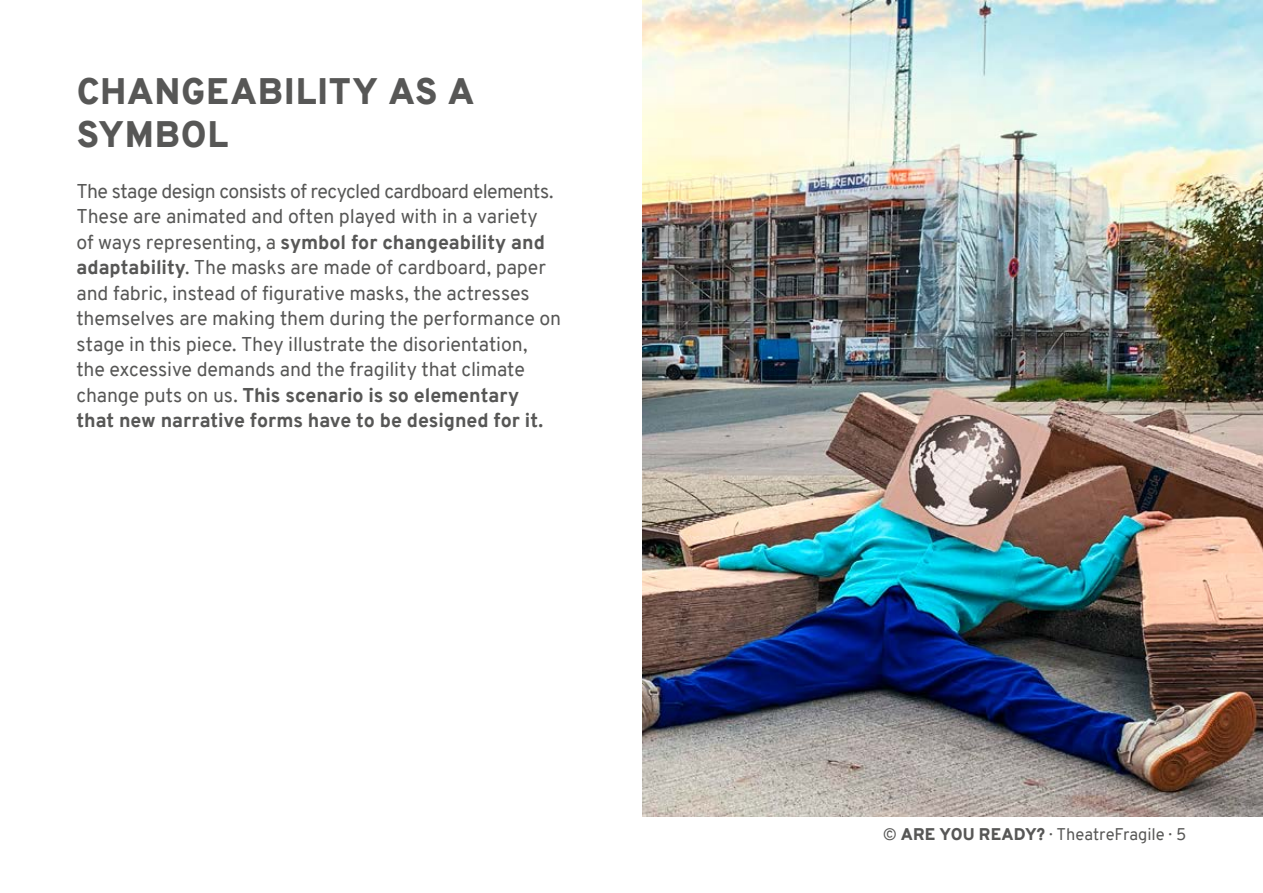
<style>
.page{position:relative;width:1263px;height:893px;background:#fff}
.page>*{position:absolute;margin:0;border:0;box-sizing:border-box;transform-origin:0 0}
.t1{font:900 36px/43.2px "Overpass";letter-spacing:.02em;color:#575756}
.t2{font:19.5px/25.5px "Overpass";letter-spacing:-.005em;color:#575756}
.t3{font:16.5px "Overpass";color:#575756}
.s1{font-weight:800}
.s2{font-weight:900}
</style>
<div class="page">
<img style="left:642px;top:0;width:621px;height:816px">
<h1 class="t1" style="left:77px;top:70px;width:399px">CHANGEABILITY AS A<br>SYMBOL</h1>
<p class="t2" style="left:77px;top:178px;width:486px">The stage design consists of recycled cardboard elements.<br>These are animated and often played with in a variety<br>of ways representing, a <span class="s1">symbol for changeability and adaptability</span>. The masks are made of cardboard, paper and fabric, instead of figurative masks, the actresses themselves are making them during the performance on stage in this piece. They illustrate the disorientation,<br>the excessive demands and the fragility that climate change puts on us. <span class="s1">This scenario is so elementary that new narrative forms have to be designed for it.</span></p>
<p class="t3" style="left:883px;top:822px;width:305px">© <span class="s2">ARE YOU READY?</span> · TheatreFragile · 5</p>
</div>
